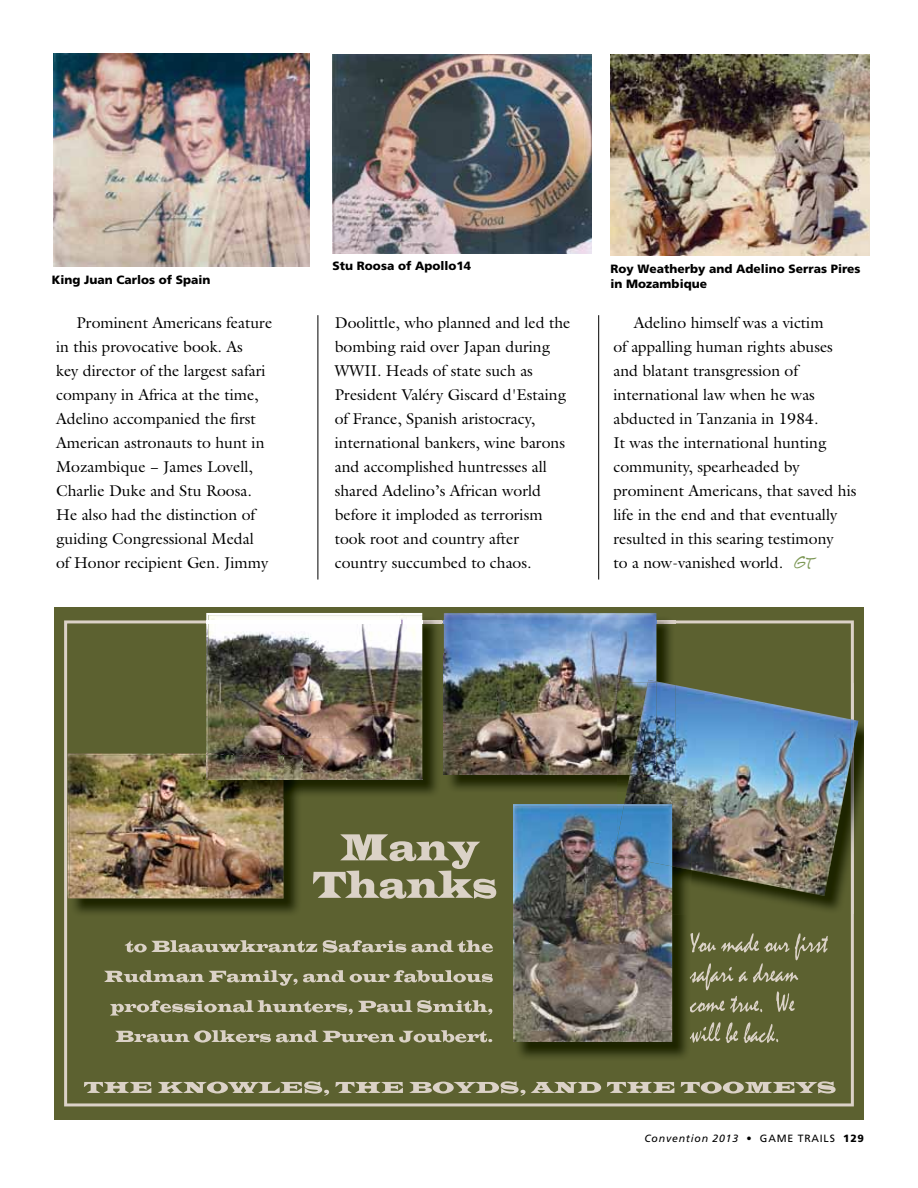
<style>
.page{position:relative;width:918px;height:1188px;background:#fff}
.page>*{position:absolute;margin:0;border:0;box-sizing:border-box;transform-origin:0 0}
.t1{font:15.75px/24px "Galliard";color:#000}
.t2{font:900 12px/15px "Frutiger";color:#000}
.t3{font:italic 10.5px "Frutiger";letter-spacing:.075em;color:#000}
.s1{font-family:"Calvin";color:#7c9755}
.s2{font-style:normal}
.s3{font-weight:900;font-style:normal}
</style>
<div class="page">
<hr style="left:318px;top:315px;width:1px;height:265px;background:#000">
<hr style="left:598px;top:315px;width:1px;height:265px;background:#000">
<img style="left:53px;top:54px;width:257px;height:213px">
<img style="left:611px;top:54px;width:259px;height:201px">
<img style="left:333px;top:54px;width:259px;height:199px">
<div style="left:54px;top:607px;width:810px;height:513px;background:#5c6130"></div>
<svg style="left:64px;top:620px;width:790px;height:486px"></svg>
<img style="left:446px;top:615px;width:229px;height:179px">
<img style="left:656px;top:620px;width:19px;height:3px">
<img style="left:446px;top:775px;width:171px;height:1px">
<img style="left:444px;top:613px;width:212px;height:40px">
<img style="left:444px;top:653px;width:2px;height:122px">
<img style="left:446px;top:615px;width:210px;height:160px">
<img style="left:302px;top:615px;width:139px;height:184px">
<img style="left:284px;top:781px;width:18px;height:18px">
<img style="left:208px;top:781px;width:76px;height:18px">
<img style="left:422px;top:620px;width:19px;height:3px">
<img style="left:302px;top:780px;width:120px;height:1px">
<svg style="left:284px;top:780px;width:18px;height:1px"></svg>
<img style="left:208px;top:780px;width:76px;height:1px">
<img style="left:206px;top:613px;width:216px;height:140px">
<img style="left:206px;top:755px;width:2px;height:25px">
<img style="left:208px;top:615px;width:214px;height:165px">
<img style="left:675px;top:683px;width:189px;height:231px">
<img style="left:851px;top:683px;width:3px;height:231px">
<img style="left:617px;top:776px;width:9px;height:18px">
<img style="left:617px;top:683px;width:9px;height:92px">
<svg style="left:648px;top:680px;width:27px;height:3px"></svg>
<img style="left:672px;top:738px;width:183px;height:158px">
<img style="left:626px;top:794px;width:46px;height:12px">
<img style="left:675px;top:685px;width:183px;height:53px">
<img style="left:851px;top:719px;width:3px;height:41px">
<img style="left:626px;top:683px;width:49px;height:111px">
<svg style="left:617px;top:775px;width:39px;height:1px"></svg>
<img style="left:630px;top:683px;width:26px;height:92px">
<img style="left:515px;top:914px;width:176px;height:147px">
<svg style="left:690px;top:1022px;width:88px;height:21px"></svg>
<svg style="left:690px;top:932px;width:138px;height:80px"></svg>
<img style="left:672px;top:870px;width:19px;height:44px">
<img style="left:672px;top:806px;width:19px;height:64px">
<img style="left:513px;top:804px;width:104px;height:238px">
<svg style="left:617px;top:794px;width:9px;height:12px"></svg>
<img style="left:515px;top:806px;width:157px;height:236px">
<img style="left:617px;top:866px;width:55px;height:48px">
<img style="left:614px;top:841px;width:3px;height:15px">
<img style="left:617px;top:806px;width:55px;height:60px">
<p class="t2" style="left:333px;top:258px;width:140px">Stu Roosa of Apollo14</p>
<p class="t2" style="left:52px;top:272px;width:160px">King Juan Carlos of Spain</p>
<p class="t2" style="left:611px;top:261px;width:252px">Roy Weatherby and Adelino Serras Pires in Mozambique</p>
<p class="t1" style="left:56px;top:310px;width:218px;text-indent:20px">Prominent Americans feature in this provocative book. As<br>key director of the largest safari company in Africa at the time,<br>Adelino accompanied the first<br>American astronauts to hunt in<br>Mozambique − James Lovell,<br>Charlie Duke and Stu Roosa.<br>He also had the distinction of guiding Congressional Medal<br>of Honor recipient Gen. Jimmy</p>
<p class="t1" style="left:335px;top:310px;width:237px">Doolittle, who planned and led the bombing raid over Japan during<br>WWII. Heads of state such as<br>President Valéry Giscard d'Estaing of France, Spanish aristocracy, international bankers, wine barons and accomplished huntresses all shared Adelino’s African world before it imploded as terrorism took root and country after country succumbed to chaos.</p>
<p class="t1" style="left:613px;top:310px;width:245px;text-indent:20px">Adelino himself was a victim<br>of appalling human rights abuses and blatant transgression of international law when he was abducted in Tanzania in 1984.<br>It was the international hunting community, spearheaded by prominent Americans, that saved his life in the end and that eventually resulted in this searing testimony<br>to a now-vanished world. <span class="s1">gt</span></p>
<p class="t3" style="left:644px;top:1132px;width:221px">Convention 2013 <span class="s2">• GAME TRAILS</span> <span class="s3">129</span></p>
</div>
